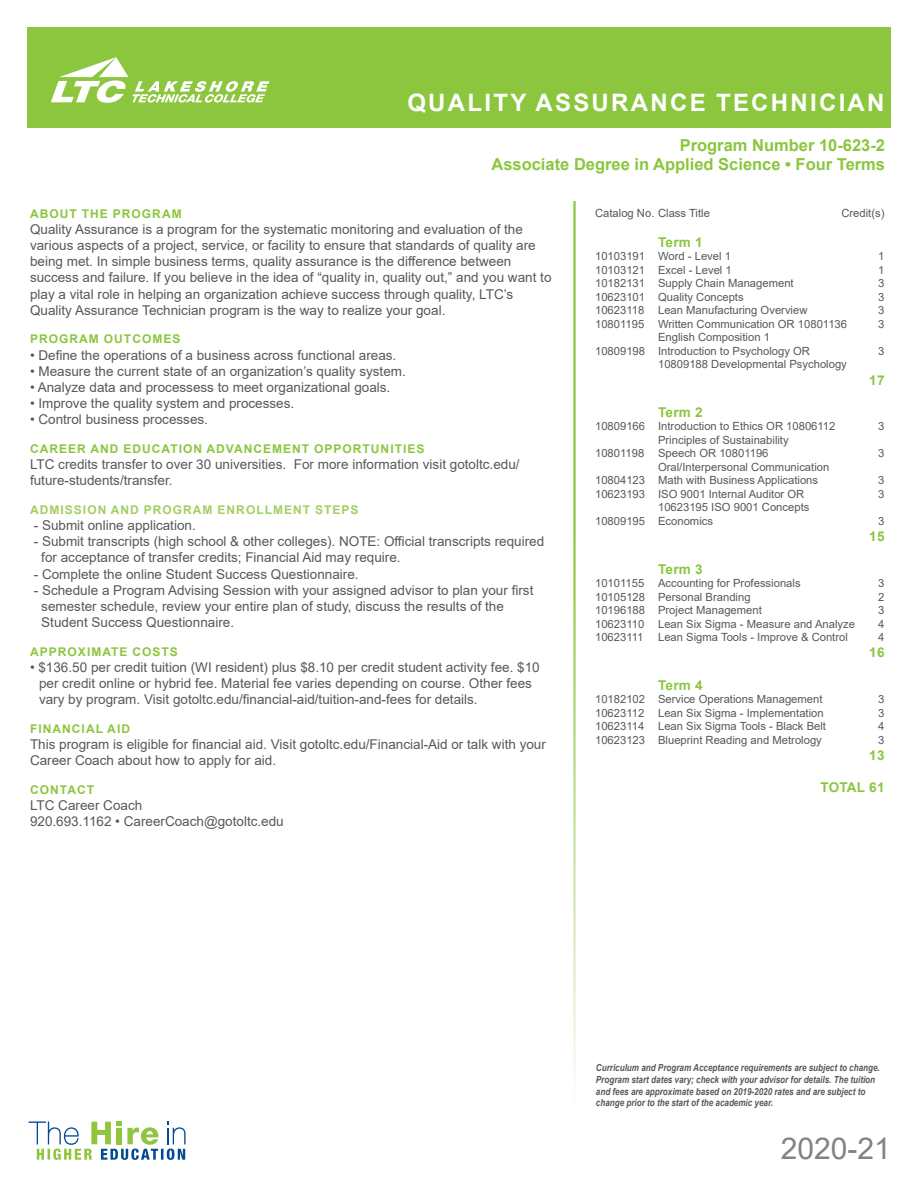
<style>
.page{position:relative;width:918px;height:1188px;background:#fff}
.page>*{position:absolute;margin:0;border:0;box-sizing:border-box;transform-origin:0 0}
.t1{font:30px "Arial";color:#808285}
.t2{font:700 24px "Arial";letter-spacing:.095em;color:#fff}
.t3{font:700 16.5px "Arial";color:#8bc63e}
.Bullet_List{font:13.5px/16.2px "Arial";color:#57585a}
.t4{font:700 13.5px "Arial";letter-spacing:.02em;color:#8bc63e}
.t5{font:700 12px "Arial";letter-spacing:.085em;color:#8bc63e}
.Bullet_List-2{font:700 12px "Arial";letter-spacing:.085em;color:#a2cf62}
.t6{font:11.25px "Arial";color:#57585a}
.t7{font:italic 700 9.75px/11.7px "Arial";color:#57585a;scale:.83 1}
</style>
<div class="page">
<div style="left:27px;top:27px;width:864px;height:100px;background:#8bc63e"></div>
<svg style="left:51px;top:57px;width:218px;height:46px"></svg>
<svg style="left:29px;top:1122px;width:157px;height:38px"></svg>
<p class="t2" style="left:407px;top:86px;width:479px">QUALITY ASSURANCE TECHNICIAN</p>
<p class="t3" style="left:680px;top:133px;width:207px">Program Number 10-623-2</p>
<p class="t3" style="left:491px;top:153px;width:395px">Associate Degree in Applied Science • Four Terms</p>
<p class="t5" style="left:30px;top:205px;width:153px">ABOUT THE PROGRAM</p>
<p class="Bullet_List" style="left:30px;top:221px;width:494px">Quality Assurance is a program for the systematic monitoring and evaluation of the</p>
<p class="Bullet_List" style="left:30px;top:237px;width:507px">various aspects of a project, service, or facility to ensure that standards of quality are</p>
<p class="Bullet_List" style="left:30px;top:253px;width:483px">being met. In simple business terms, quality assurance is the difference between</p>
<p class="Bullet_List" style="left:30px;top:270px;width:523px">success and failure. If you believe in the idea of “quality in, quality out,” and you want to</p>
<p class="Bullet_List" style="left:30px;top:286px;width:485px">play a vital role in helping an organization achieve success through quality, LTC’s<br>Quality Assurance Technician program is the way to realize your goal.</p>
<p class="t5" style="left:30px;top:331px;width:152px">PROGRAM OUTCOMES</p>
<p class="Bullet_List" style="left:30px;top:347px;width:368px">• Define the operations of a business across functional areas.</p>
<p class="Bullet_List" style="left:30px;top:363px;width:377px">• Measure the current state of an organization’s quality system.</p>
<p class="Bullet_List" style="left:30px;top:379px;width:362px">• Analyze data and processess to meet organizational goals.</p>
<p class="Bullet_List" style="left:30px;top:395px;width:266px">• Improve the quality system and processes.</p>
<p class="Bullet_List" style="left:30px;top:411px;width:180px">• Control business processes.</p>
<p class="t5" style="left:30px;top:440px;width:396px">CAREER AND EDUCATION ADVANCEMENT OPPORTUNITIES</p>
<p class="Bullet_List" style="left:30px;top:456px;width:491px">LTC credits transfer to over 30 universities. For more information visit gotoltc.edu/ future-students/transfer.</p>
<p class="Bullet_List-2" style="left:30px;top:501px;width:330px">ADMISSION AND PROGRAM ENROLLMENT STEPS</p>
<p class="Bullet_List" style="left:34px;top:517px;width:164px">- Submit online application.</p>
<p class="Bullet_List" style="left:34px;top:533px;width:512px">- Submit transcripts (high school &amp; other colleges). NOTE: Official transcripts required</p>
<p class="Bullet_List" style="left:41px;top:549px;width:361px">for acceptance of transfer credits; Financial Aid may require.</p>
<p class="Bullet_List" style="left:34px;top:566px;width:326px">- Complete the online Student Success Questionnaire.</p>
<p class="Bullet_List" style="left:34px;top:582px;width:501px">- Schedule a Program Advising Session with your assigned advisor to plan your first</p>
<p class="Bullet_List" style="left:41px;top:598px;width:464px">semester schedule, review your entire plan of study, discuss the results of the</p>
<p class="Bullet_List" style="left:41px;top:614px;width:194px">Student Success Questionnaire.</p>
<p class="t5" style="left:30px;top:643px;width:149px">APPROXIMATE COSTS</p>
<p class="Bullet_List" style="left:39px;top:659px;width:502px;text-indent:-9px">• $136.50 per credit tuition (WI resident) plus $8.10 per credit student activity fee. $10 per credit online or hybrid fee. Material fee varies depending on course. Other fees vary by program. Visit gotoltc.edu/financial-aid/tuition-and-fees for details.</p>
<p class="t5" style="left:30px;top:720px;width:101px">FINANCIAL AID</p>
<p class="Bullet_List" style="left:30px;top:736px;width:517px">This program is eligible for financial aid. Visit gotoltc.edu/Financial-Aid or talk with your<br>Career Coach about how to apply for aid.</p>
<p class="t5" style="left:30px;top:781px;width:65px">CONTACT</p>
<p class="Bullet_List" style="left:30px;top:797px;width:114px">LTC Career Coach</p>
<p class="Bullet_List" style="left:30px;top:813px;width:255px">920.693.1162 • CareerCoach@gotoltc.edu</p>
<p class="t6" style="left:595px;top:205px;width:116px">Catalog No. Class Title</p>
<p class="t6" style="left:841px;top:205px;width:45px">Credit(s)</p>
<p class="t4" style="left:658px;top:233px;width:46px">Term 1</p>
<p class="t6" style="left:595px;top:249px;width:137px">10103191 Word - Level 1</p>
<p class="t6" style="left:878px;top:249px;width:8px">1</p>
<p class="t6" style="left:595px;top:262px;width:138px">10103121 Excel - Level 1</p>
<p class="t6" style="left:878px;top:262px;width:8px">1</p>
<p class="t6" style="left:595px;top:276px;width:200px">10182131 Supply Chain Management</p>
<p class="t6" style="left:878px;top:276px;width:8px">3</p>
<p class="t6" style="left:595px;top:289px;width:150px">10623101 Quality Concepts</p>
<p class="t6" style="left:878px;top:289px;width:8px">3</p>
<p class="t6" style="left:595px;top:303px;width:214px">10623118 Lean Manufacturing Overview</p>
<p class="t6" style="left:878px;top:303px;width:8px">3</p>
<p class="t6" style="left:595px;top:316px;width:254px">10801195 Written Communication OR 10801136</p>
<p class="t6" style="left:878px;top:316px;width:8px">3</p>
<p class="t6" style="left:658px;top:330px;width:113px">English Composition 1</p>
<p class="t6" style="left:595px;top:343px;width:216px">10809198 Introduction to Psychology OR</p>
<p class="t6" style="left:878px;top:343px;width:8px">3</p>
<p class="t6" style="left:658px;top:357px;width:190px">10809188 Developmental Psychology</p>
<p class="t4" style="left:869px;top:370px;width:17px">17</p>
<p class="t4" style="left:658px;top:403px;width:46px">Term 2</p>
<p class="t6" style="left:595px;top:419px;width:242px">10809166 Introduction to Ethics OR 10806112</p>
<p class="t6" style="left:878px;top:419px;width:8px">3</p>
<p class="t6" style="left:658px;top:432px;width:132px">Principles of Sustainability</p>
<p class="t6" style="left:595px;top:446px;width:175px">10801198 Speech OR 10801196</p>
<p class="t6" style="left:878px;top:446px;width:8px">3</p>
<p class="t6" style="left:658px;top:459px;width:173px">Oral/Interpersonal Communication</p>
<p class="t6" style="left:595px;top:473px;width:225px">10804123 Math with Business Applications</p>
<p class="t6" style="left:878px;top:473px;width:8px">3</p>
<p class="t6" style="left:595px;top:486px;width:211px">10623193 ISO 9001 Internal Auditor OR</p>
<p class="t6" style="left:878px;top:486px;width:8px">3</p>
<p class="t6" style="left:658px;top:500px;width:153px">10623195 ISO 9001 Concepts</p>
<p class="t6" style="left:595px;top:513px;width:120px">10809195 Economics</p>
<p class="t6" style="left:878px;top:513px;width:8px">3</p>
<p class="t4" style="left:869px;top:527px;width:17px">15</p>
<p class="t4" style="left:658px;top:559px;width:46px">Term 3</p>
<p class="t6" style="left:595px;top:575px;width:207px">10101155 Accounting for Professionals</p>
<p class="t6" style="left:878px;top:575px;width:8px">3</p>
<p class="t6" style="left:595px;top:589px;width:157px">10105128 Personal Branding</p>
<p class="t6" style="left:878px;top:589px;width:8px">2</p>
<p class="t6" style="left:595px;top:602px;width:168px">10196188 Project Management</p>
<p class="t6" style="left:878px;top:602px;width:8px">3</p>
<p class="t6" style="left:595px;top:616px;width:261px">10623110 Lean Six Sigma - Measure and Analyze</p>
<p class="t6" style="left:878px;top:616px;width:8px">4</p>
<p class="t6" style="left:595px;top:629px;width:50px">10623111</p>
<p class="t6" style="left:658px;top:629px;width:191px">Lean Sigma Tools - Improve &amp; Control</p>
<p class="t6" style="left:878px;top:629px;width:8px">4</p>
<p class="t4" style="left:869px;top:643px;width:17px">16</p>
<p class="t4" style="left:658px;top:675px;width:46px">Term 4</p>
<p class="t6" style="left:595px;top:691px;width:229px">10182102 Service Operations Management</p>
<p class="t6" style="left:878px;top:691px;width:8px">3</p>
<p class="t6" style="left:595px;top:705px;width:230px">10623112 Lean Six Sigma - Implementation</p>
<p class="t6" style="left:878px;top:705px;width:8px">3</p>
<p class="t6" style="left:595px;top:718px;width:232px">10623114 Lean Six Sigma Tools - Black Belt</p>
<p class="t6" style="left:878px;top:718px;width:8px">4</p>
<p class="t6" style="left:595px;top:732px;width:228px">10623123 Blueprint Reading and Metrology</p>
<p class="t6" style="left:878px;top:732px;width:8px">3</p>
<p class="t4" style="left:869px;top:746px;width:17px">13</p>
<p class="t4" style="left:820px;top:778px;width:66px">TOTAL 61</p>
<p class="t7" style="left:596px;top:1062px;width:344px">Curriculum and Program Acceptance requirements are subject to change.<br>Program start dates vary; check with your advisor for details. The tuition and fees are approximate based on 2019-2020 rates and are subject to change prior to the start of the academic year.</p>
<h1 class="t1" style="left:781px;top:1128px;width:112px">2020-21</h1>
</div>
